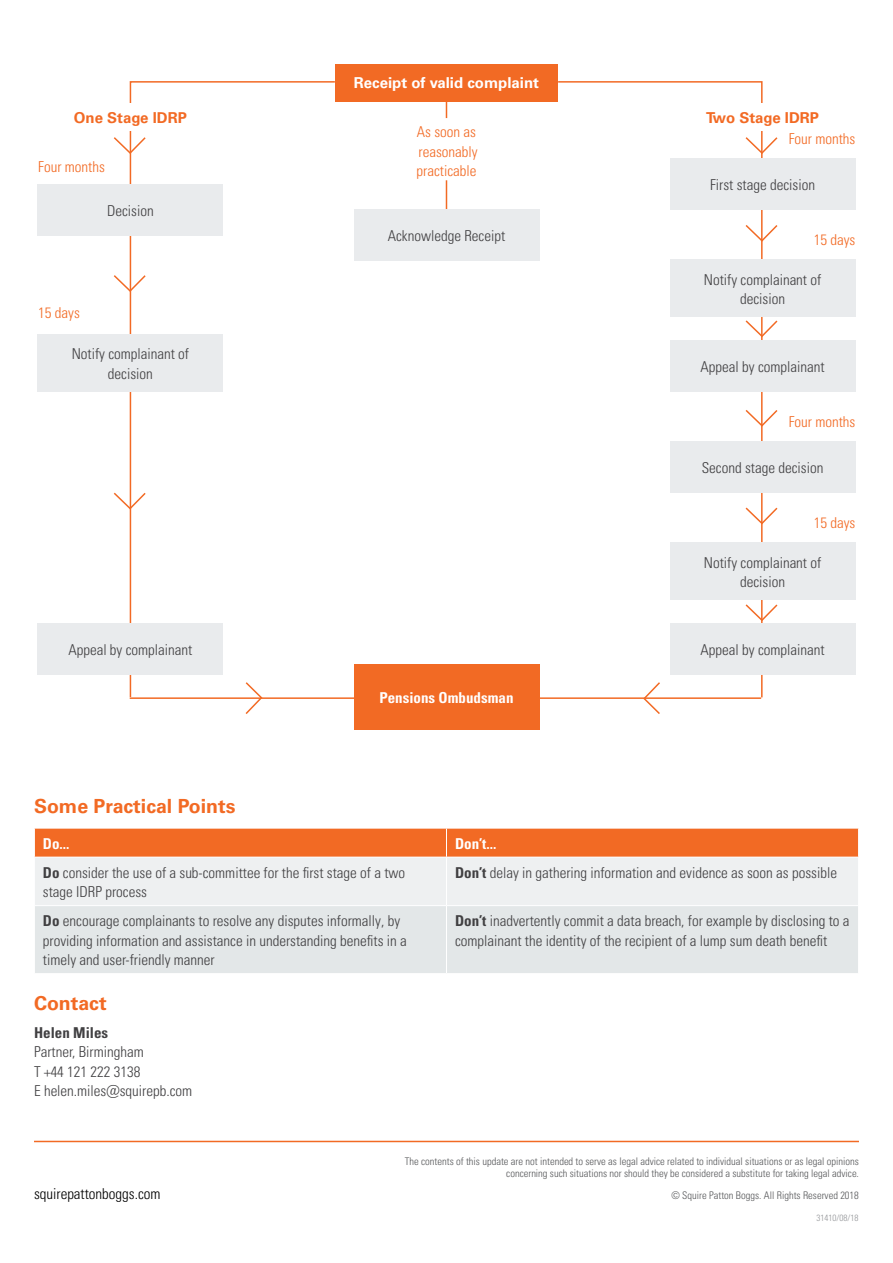
<style>
.page{position:relative;width:893px;height:1263px;background:#fff}
.page>*{position:absolute;margin:0;border:0;box-sizing:border-box;transform-origin:0 0}
.t1{font:700 19.5px "Univers LTCYR 65";color:#f26a24}
.t2{font:15px/19.5px "Univers LTCYR 47 Light Cond";color:#414042}
.t3{font:15px/19.5px "Univers LTCYR 47 Light Cond";color:#f26a24;text-align:justify}
.t4{font:15px "Univers LTCYR 67 Bold Cond";color:#fff}
.t5{font:700 15px "Univers LTCYR 65";color:#f26a24}
.t6{font:700 15px "Univers LTCYR 65";color:#fff}
.t7{font:15px "Univers LTCYR 47 Light Cond";color:#000}
.t8{font:15px "Univers LTCYR 67 Bold Cond";color:#414042}
.t9{font:10.5px/12.6px "Univers LTCYR 47 Light Cond";color:#58595b;text-align:right}
.t10{font:9px "Univers LTCYR 47 Light Cond";color:#939598}
.s1{font-family:"Univers LTCYR 67 Bold Cond"}
</style>
<div class="page">
<hr style="left:34px;top:1141px;width:825px;height:1px;background:#f26a24">
<hr style="left:130px;top:697px;width:631px;height:2px;background:#f26a24">
<svg style="left:129px;top:81px;width:207px;height:617px"></svg>
<svg style="left:557px;top:80px;width:206px;height:619px"></svg>
<svg style="left:446px;top:101px;width:1px;height:17px"></svg>
<hr style="left:446px;top:180px;width:1px;height:35px;background:#f26a24">
<div style="left:354px;top:210px;width:185px;height:51px;background:#e9ebed"></div>
<div style="left:38px;top:184px;width:185px;height:51px;background:#e9ebed"></div>
<div style="left:670px;top:159px;width:185px;height:51px;background:#e9ebed"></div>
<div style="left:38px;top:334px;width:185px;height:57px;background:#e9ebed"></div>
<div style="left:670px;top:260px;width:185px;height:57px;background:#e9ebed"></div>
<div style="left:38px;top:623px;width:185px;height:51px;background:#e9ebed"></div>
<div style="left:670px;top:340px;width:185px;height:51px;background:#e9ebed"></div>
<div style="left:670px;top:442px;width:185px;height:51px;background:#e9ebed"></div>
<div style="left:670px;top:543px;width:185px;height:57px;background:#e9ebed"></div>
<div style="left:670px;top:623px;width:185px;height:51px;background:#e9ebed"></div>
<div style="left:335px;top:64px;width:222px;height:37px;background:#f26a24"></div>
<div style="left:71px;top:103px;width:119px;height:28px;background:#fff"></div>
<div style="left:703px;top:103px;width:119px;height:28px;background:#fff"></div>
<div style="left:354px;top:664px;width:185px;height:66px;background:#f26a24"></div>
<svg style="left:113px;top:136px;width:34px;height:19px"></svg>
<svg style="left:113px;top:274px;width:34px;height:19px"></svg>
<svg style="left:113px;top:491px;width:34px;height:20px"></svg>
<svg style="left:744px;top:506px;width:34px;height:19px"></svg>
<svg style="left:744px;top:408px;width:34px;height:20px"></svg>
<svg style="left:744px;top:319px;width:34px;height:19px"></svg>
<svg style="left:744px;top:223px;width:34px;height:20px"></svg>
<svg style="left:744px;top:136px;width:34px;height:19px"></svg>
<svg style="left:744px;top:603px;width:34px;height:19px"></svg>
<svg style="left:244px;top:681px;width:19px;height:33px"></svg>
<svg style="left:642px;top:681px;width:20px;height:33px"></svg>
<div style="left:35px;top:906px;width:823px;height:67px;background:#e3e7e8"></div>
<svg style="left:34px;top:828px;width:825px;height:77px"></svg>
<hr style="left:34px;top:857px;width:412px;height:1px;background:#fff">
<hr style="left:34px;top:857px;width:1px;height:48px;background:#fff">
<hr style="left:446px;top:857px;width:413px;height:1px;background:#fff">
<hr style="left:446px;top:857px;width:1px;height:48px;background:#fff">
<hr style="left:858px;top:857px;width:1px;height:48px;background:#fff">
<hr style="left:446px;top:906px;width:1px;height:67px;background:#fff">
<p class="t6" style="left:354px;top:72px;width:187px">Receipt of valid complaint</p>
<p class="t5" style="left:74px;top:107px;width:115px">One Stage IDRP</p>
<p class="t5" style="left:706px;top:107px;width:115px">Two Stage IDRP</p>
<p class="t3" style="left:416px;top:121px;width:63px">As soon as reasonably practicable</p>
<p class="t3" style="left:789px;top:128px;width:68px">Four months</p>
<p class="t2" style="left:710px;top:174px;width:106px">First stage decision</p>
<p class="t3" style="left:38px;top:156px;width:68px">Four months</p>
<p class="t2" style="left:107px;top:200px;width:48px">Decision</p>
<p class="t3" style="left:38px;top:303px;width:43px">15 days</p>
<p class="t2" style="left:72px;top:343px;width:119px;text-align:center">Notify complainant of decision</p>
<p class="t2" style="left:68px;top:639px;width:126px">Appeal by complainant</p>
<p class="t2" style="left:388px;top:225px;width:119px">Acknowledge Receipt</p>
<p class="t4" style="left:379px;top:688px;width:136px">Pensions Ombudsman</p>
<p class="t3" style="left:814px;top:229px;width:43px">15 days</p>
<p class="t2" style="left:704px;top:269px;width:119px;text-align:center">Notify complainant of decision</p>
<p class="t2" style="left:700px;top:356px;width:126px">Appeal by complainant</p>
<p class="t3" style="left:789px;top:411px;width:68px">Four months</p>
<p class="t2" style="left:702px;top:457px;width:123px">Second stage decision</p>
<p class="t3" style="left:814px;top:512px;width:43px">15 days</p>
<p class="t2" style="left:704px;top:552px;width:119px;text-align:center">Notify complainant of decision</p>
<p class="t2" style="left:700px;top:639px;width:126px">Appeal by complainant</p>
<h1 class="t1" style="left:34px;top:793px;width:203px">Some Practical Points</h1>
<p class="t4" style="left:43px;top:834px;width:28px">Do...</p>
<p class="t4" style="left:455px;top:834px;width:43px">Don’t...</p>
<p class="t2" style="left:43px;top:862px;width:364px"><span class="s1">Do</span> consider the use of a sub-committee for the first stage of a two stage IDRP process</p>
<p class="t2" style="left:455px;top:862px;width:383px"><span class="s1">Don’t</span> delay in gathering information and evidence as soon as possible</p>
<p class="t2" style="left:43px;top:910px;width:365px"><span class="s1">Do</span> encourage complainants to resolve any disputes informally, by providing information and assistance in understanding benefits in a timely and user-friendly manner</p>
<p class="t2" style="left:455px;top:910px;width:396px"><span class="s1">Don’t</span> inadvertently commit a data breach, for example by disclosing to a complainant the identity of the recipient of a lump sum death benefit</p>
<h1 class="t1" style="left:34px;top:989px;width:74px">Contact</h1>
<p class="t8" style="left:34px;top:1023px;width:76px">Helen Miles</p>
<p class="t2" style="left:34px;top:1041px;width:160px">Partner, Birmingham<br>T +44 121 222 3138<br>E helen.miles@squirepb.com</p>
<p class="t9" style="left:405px;top:1154px;width:456px">The contents of this update are not intended to serve as legal advice related to individual situations or as legal opinions concerning such situations nor should they be considered a substitute for taking legal advice.</p>
<p class="t7" style="left:34px;top:1184px;width:128px">squirepattonboggs.com</p>
<p class="t9" style="left:672px;top:1188px;width:189px">© Squire Patton Boggs. All Rights Reserved 2018</p>
<p class="t10" style="left:816px;top:1211px;width:43px">31410/08/18</p>
</div>
